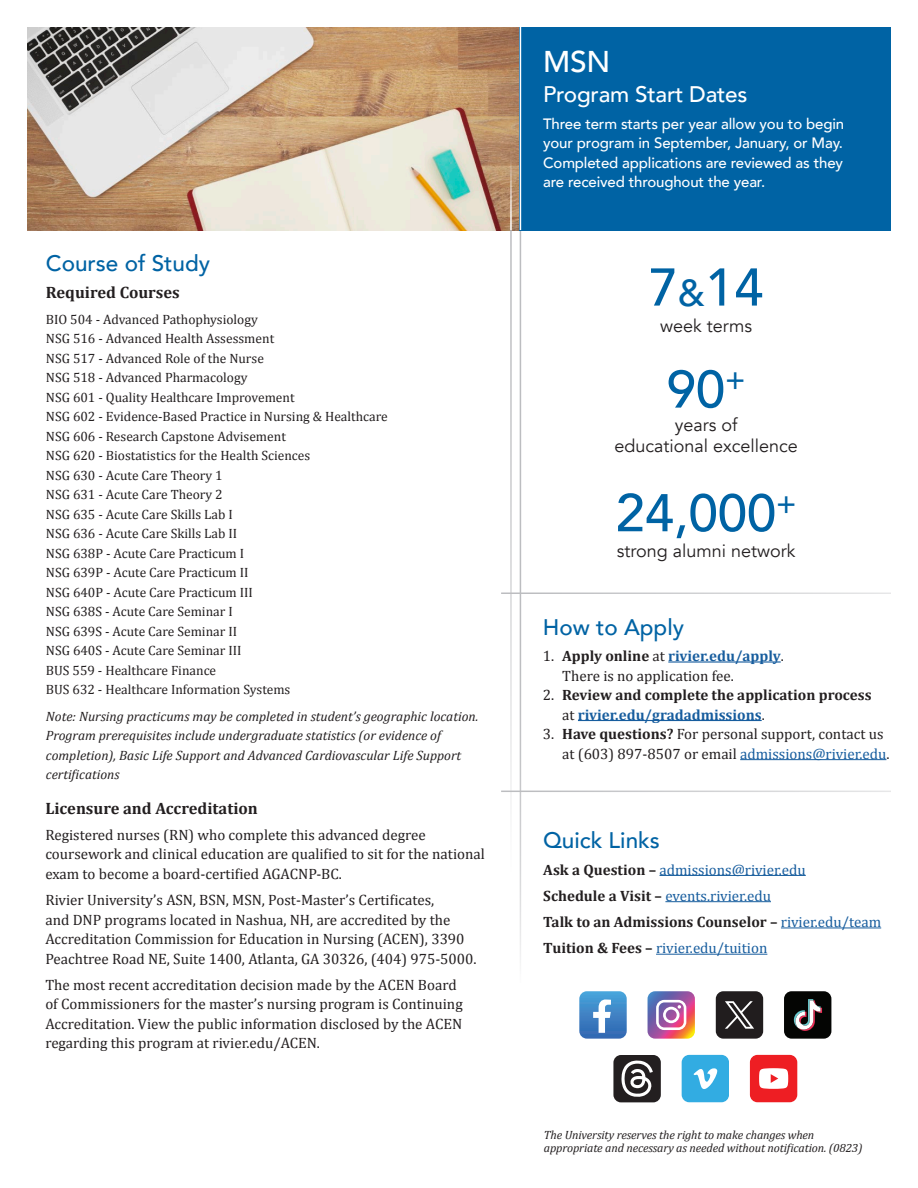
<style>
.page{position:relative;width:918px;height:1188px;background:#fff}
.page>*{position:absolute;margin:0;border:0;box-sizing:border-box;transform-origin:0 0}
.t1{font:500 52.5px "Avenir";color:#0063a4}
.Subhead{font:500 30px "Avenir";color:#fff}
.body_copy{font:500 22.5px "Avenir";color:#0063a4}
.Subhead-2{font:500 22.5px "Avenir";letter-spacing:-.01em;color:#fff}
.t2{font:18px "Avenir";color:#231f20}
.body_copy-2{font:700 16.5px "Cambria";color:#231f20}
.body_copy-3{font:15px/19.5px "Cambria";color:#231f20}
.Subhead-3{font:500 15px/19.5px "Avenir";letter-spacing:-.01em;color:#fff;text-align:justify}
.t3{font:15px "Cambria";color:#175d9e}
.body_copy-4{font:700 15px "Cambria";color:#231f20}
.body_copy-5{font:700 15px "Cambria";color:#175d9e}
.body_copy-6{font:13.5px/19.5px "Cambria";color:#231f20}
.body_copy-7{font:italic 13.5px/19.5px "Cambria";color:#231f20}
.body_copy-8{font:italic 12px/13.2px "Cambria";letter-spacing:-.01em;color:#231f20}
.s1{font-size:37.5px}
.s2{font-weight:700}
.s3{font-weight:700;color:#175d9e}
.s4{font-weight:400}
.s5{font-weight:400;color:#231f20}
.s6{color:#175d9e}
.s7{font-weight:700;color:#231f20}
.s8{font-weight:400;color:#175d9e}
</style>
<div class="page">
<img style="left:27px;top:27px;width:493px;height:203px">
<hr style="left:510px;top:158px;width:2px;height:72px;background:#fff">
<hr style="left:520px;top:230px;width:1px;height:753px;background:#bcbdc0">
<hr style="left:510px;top:230px;width:2px;height:642px;background:#bcbdc0">
<div style="left:520px;top:27px;width:371px;height:203px;background:#0063a4"></div>
<hr style="left:520px;top:17px;width:1px;height:213px;background:#fff">
<hr style="left:501px;top:791px;width:390px;height:1px;background:#bcbdc0">
<hr style="left:668px;top:661px;width:113px;height:2px;background:#175d9e">
<hr style="left:578px;top:720px;width:184px;height:1px;background:#175d9e">
<hr style="left:740px;top:759px;width:146px;height:1px;background:#175d9e">
<hr style="left:501px;top:592px;width:390px;height:2px;background:#bcbdc0">
<hr style="left:660px;top:875px;width:146px;height:1px;background:#175d9e">
<hr style="left:665px;top:901px;width:106px;height:1px;background:#175d9e">
<hr style="left:781px;top:928px;width:100px;height:1px;background:#175d9e">
<hr style="left:656px;top:954px;width:111px;height:1px;background:#175d9e">
<svg style="left:579px;top:991px;width:48px;height:48px;background:#5f99cf"></svg>
<svg style="left:648px;top:991px;width:47px;height:48px;background:#b67fa3"></svg>
<div style="left:716px;top:991px;width:47px;height:48px;background:#211d1e;border-radius:8px"></div>
<svg style="left:725px;top:1001px;width:29px;height:28px"></svg>
<div style="left:784px;top:991px;width:47px;height:48px;background:#040503;border-radius:8px"></div>
<svg style="left:794px;top:999px;width:28px;height:32px"></svg>
<div style="left:613px;top:1055px;width:48px;height:47px;background:#231f20;border-radius:8px"></div>
<svg style="left:621px;top:1060px;width:32px;height:37px"></svg>
<div style="left:682px;top:1055px;width:47px;height:47px;background:#32ace2;border-radius:8px"></div>
<svg style="left:694px;top:1068px;width:23px;height:21px"></svg>
<div style="left:750px;top:1055px;width:47px;height:47px;background:#ee1e23;border-radius:8px"></div>
<svg style="left:759px;top:1068px;width:29px;height:21px"></svg>
<p class="body_copy" style="left:46px;top:243px;width:166px">Course of Study</p>
<p class="body_copy-2" style="left:46px;top:280px;width:135px">Required Courses</p>
<p class="body_copy-6" style="left:46px;top:309px;width:343px">BIO 504 - Advanced Pathophysiology<br>NSG 516 - Advanced Health Assessment<br>NSG 517 - Advanced Role of the Nurse<br>NSG 518 - Advanced Pharmacology<br>NSG 601 - Quality Healthcare Improvement<br>NSG 602 - Evidence-Based Practice in Nursing &amp; Healthcare NSG 606 - Research Capstone Advisement<br>NSG 620 - Biostatistics for the Health Sciences<br>NSG 630 - Acute Care Theory 1<br>NSG 631 - Acute Care Theory 2<br>NSG 635 - Acute Care Skills Lab I<br>NSG 636 - Acute Care Skills Lab II<br>NSG 638P - Acute Care Practicum I<br>NSG 639P - Acute Care Practicum II<br>NSG 640P - Acute Care Practicum III<br>NSG 638S - Acute Care Seminar I<br>NSG 639S - Acute Care Seminar II<br>NSG 640S - Acute Care Seminar III<br>BUS 559 - Healthcare Finance<br>BUS 632 - Healthcare Information Systems</p>
<p class="body_copy-7" style="left:46px;top:706px;width:434px">Note: Nursing practicums may be completed in student’s geographic location.<br>Program prerequisites include undergraduate statistics (or evidence of completion), Basic Life Support and Advanced Cardiovascular Life Support certifications</p>
<p class="body_copy-2" style="left:45px;top:796px;width:214px">Licensure and Accreditation</p>
<p class="body_copy-3" style="left:45px;top:825px;width:441px">Registered nurses (RN) who complete this advanced degree coursework and clinical education are qualified to sit for the national exam to become a board-certified AGACNP-BC.</p>
<p class="body_copy-3" style="left:45px;top:890px;width:433px">Rivier University’s ASN, BSN, MSN, Post-Master’s Certificates,<br>and DNP programs located in Nashua, NH, are accredited by the Accreditation Commission for Education in Nursing (ACEN), 3390<br>Peachtree Road NE, Suite 1400, Atlanta, GA 30326, (404) 975-5000.</p>
<p class="body_copy-3" style="left:45px;top:975px;width:419px">The most recent accreditation decision made by the ACEN Board of Commissioners for the master’s nursing program is Continuing Accreditation. View the public information disclosed by the ACEN regarding this program at rivier.edu/ACEN.</p>
<p class="Subhead" style="left:543px;top:36px;width:69px">MSN</p>
<p class="Subhead-2" style="left:543px;top:75px;width:206px">Program Start Dates</p>
<p class="Subhead-3" style="left:543px;top:113px;width:302px">Three term starts per year allow you to begin your program in September, January, or May.<br>Completed applications are reviewed as they are received throughout the year.</p>
<p class="t1" style="left:649px;top:242px;width:116px">7<span class="s1">&amp;</span>14</p>
<p class="t2" style="left:660px;top:315px;width:93px">week terms</p>
<p class="t1" style="left:667px;top:344px;width:80px">90<sup>+</sup></p>
<p class="t2" style="left:675px;top:414px;width:64px">years of</p>
<p class="t2" style="left:614px;top:435px;width:185px">educational excellence</p>
<p class="t1" style="left:616px;top:468px;width:182px">24,000<sup>+</sup></p>
<p class="t2" style="left:617px;top:540px;width:180px">strong alumni network</p>
<p class="body_copy" style="left:543px;top:608px;width:143px">How to Apply</p>
<p class="body_copy-3" style="left:562px;top:646px;width:223px;text-indent:-20px">1. <span class="s2">Apply online</span> at <span class="s3">rivier.edu/apply</span>.<br>There is no application fee.</p>
<p class="body_copy-4" style="left:543px;top:685px;width:330px"><span class="s4">2.</span> Review and complete the application process</p>
<p class="body_copy-5" style="left:562px;top:704px;width:204px"><span class="s5">at</span> rivier.edu/gradadmissions<span class="s5">.</span></p>
<p class="body_copy-3" style="left:562px;top:724px;width:329px;text-indent:-20px">3. <span class="s2">Have questions?</span> For personal support, contact us at (603) 897-8507 or email <span class="s6">admissions@rivier.edu</span>.</p>
<p class="body_copy" style="left:543px;top:821px;width:118px">Quick Links</p>
<p class="t3" style="left:543px;top:860px;width:264px"><span class="s7">Ask a Question –</span> admissions@rivier.edu</p>
<p class="t3" style="left:543px;top:887px;width:229px"><span class="s7">Schedule a Visit –</span> events.rivier.edu</p>
<p class="body_copy-4" style="left:543px;top:911px;width:339px">Talk to an Admissions Counselor – <span class="s8">rivier.edu/team</span></p>
<p class="t3" style="left:543px;top:939px;width:226px"><span class="s7">Tuition &amp; Fees –</span> rivier.edu/tuition</p>
<p class="body_copy-8" style="left:544px;top:1128px;width:320px">The University reserves the right to make changes when appropriate and necessary as needed without notification. (0823)</p>
</div>
